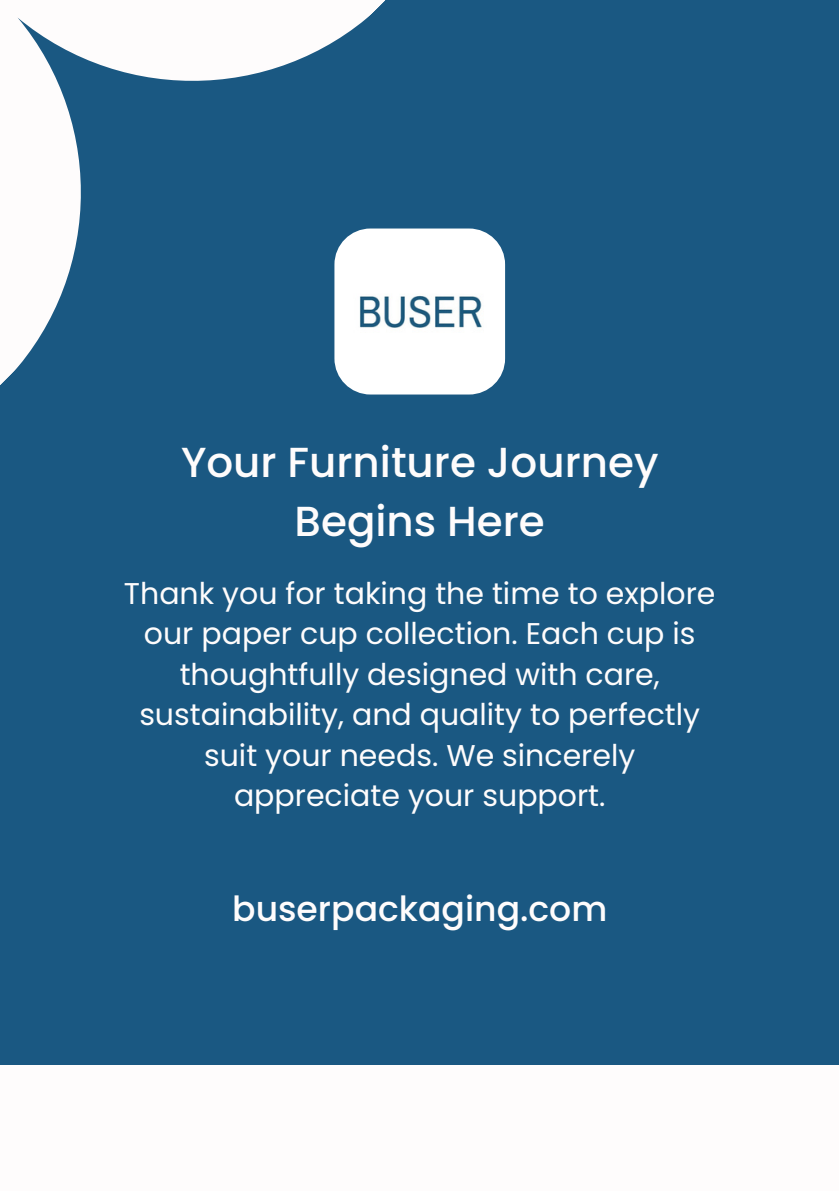
<style>
.page{position:relative;width:839px;height:1191px;background:#fff}
.page>*{position:absolute;margin:0;border:0;box-sizing:border-box;transform-origin:0 0}
.t1{font:500 42px/58.4px "Poppins";color:#fefcfc;text-align:center}
.t2{font:500 34.6px "Poppins";color:#fefcfc}
.t3{font:30px/40.4px "Poppins";color:#fefcfc;text-align:center}
</style>
<div class="page">
<div style="left:0;top:0;width:838px;height:1191px;background:#1a5882"></div>
<div style="left:0;top:1065px;width:838px;height:126px;background:#fefcfc"></div>
<img style="left:334px;top:229px;width:171px;height:166px;border-radius:36px">
<svg style="left:0;top:0;width:385px;height:385px"></svg>
<p class="t1" style="left:181px;top:433px;width:479px">Your Furniture Journey<br>Begins Here</p>
<p class="t3" style="left:124px;top:573px;width:593px">Thank you for taking the time to explore our paper cup collection. Each cup is thoughtfully designed with care, sustainability, and quality to perfectly suit your needs. We sincerely appreciate your support.</p>
<h1 class="t2" style="left:232px;top:885px;width:376px">buserpackaging.com</h1>
</div>
